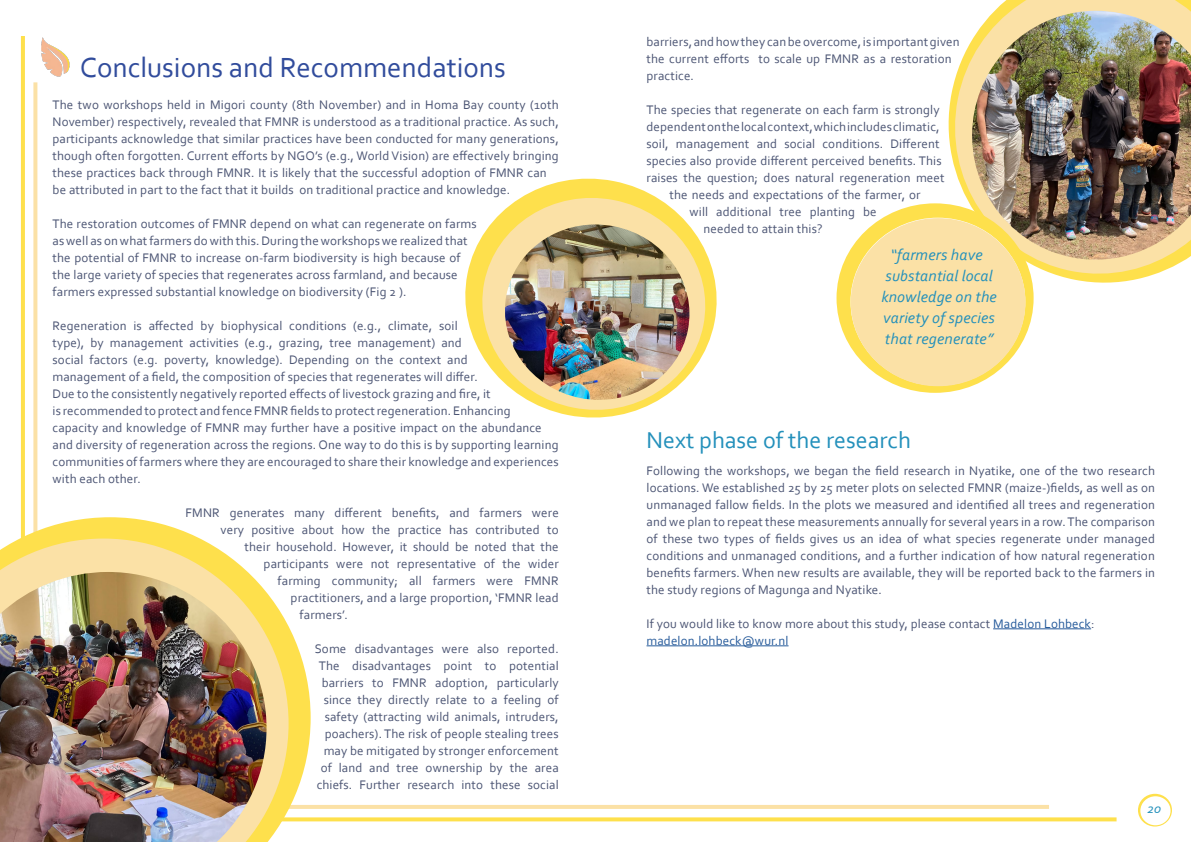
<style>
.page{position:relative;width:1191px;height:842px;background:#fff}
.page>*{position:absolute;margin:0;border:0;box-sizing:border-box;transform-origin:0 0}
.t1{font:29px "Corbel";color:#314c9c}
.t2{font:24px "Corbel";color:#2390bb}
.t3{font:italic 16px/21px "Corbel";letter-spacing:.01em;color:#2390bb;text-align:center}
.t4{font:italic 14px "Corbel";color:#2390bb}
.t5{font:13px/17px "Corbel";letter-spacing:.01em;color:#4c5574}
.s1{color:#275b9b}
</style>
<div class="page">
<hr style="left:21px;top:36px;width:4px;height:576px;background:#fee04c">
<svg style="left:33px;top:82px;width:4px;height:435px;background:#fbe4af"></svg>
<svg style="left:311px;top:817px;width:805px;height:4px;background:#fee35e"></svg>
<hr style="left:139px;top:805px;width:910px;height:4px;background:#fbe1a6">
<svg style="left:20px;top:517px;width:291px;height:305px"></svg>
<svg style="left:0;top:538px;width:288px;height:304px;fill:#fee1a6"></svg>
<img style="left:0;top:572px;width:266px;height:270px">
<svg style="left:1138px;top:794px;width:34px;height:32px"></svg>
<hr style="left:993px;top:628px;width:98px;height:1px;background:#275b9b">
<hr style="left:646px;top:645px;width:142px;height:1px;background:#275b9b">
<svg style="left:948px;top:0;width:243px;height:283px"></svg>
<img style="left:961px;top:11px;width:230px;height:250px">
<svg style="left:465px;top:178px;width:252px;height:159px"></svg>
<svg style="left:473px;top:188px;width:241px;height:230px"></svg>
<img style="left:497px;top:224px;width:200px;height:184px">
<svg style="left:836px;top:203px;width:197px;height:190px"></svg>
<div style="left:850px;top:218px;width:175px;height:168px;background:#fbe1a6;border-radius:50%"></div>
<img style="left:41px;top:37px;width:28px;height:40px">
<h1 class="t1" style="left:80px;top:49px;width:427px">Conclusions and Recommendations</h1>
<p class="t5" style="left:53px;top:96px;width:508px">The two workshops held in Migori county (8th November) and in Homa Bay county (10th November) respectively, revealed that FMNR is understood as a traditional practice. As such, participants acknowledge that similar practices have been conducted for many generations, though often forgotten. Current efforts by NGO’s (e.g., World Vision) are effectively bringing these practices back through FMNR. It is likely that the successful adoption of FMNR can be attributed in part to the fact that it builds on traditional practice and knowledge.</p>
<p class="t5" style="left:53px;top:215px;width:425px">The restoration outcomes of FMNR depend on what can regenerate on farms as well as on what farmers do with this. During the workshops we realized that the potential of FMNR to increase on-farm biodiversity is high because of the large variety of species that regenerates across farmland, and because farmers expressed substantial knowledge on biodiversity (Fig 2 ).</p>
<p class="t5" style="left:53px;top:317px;width:508px">Regeneration is affected by biophysical conditions (e.g., climate, soil<br>type), by management activities (e.g., grazing, tree management) and<br>social factors (e.g. poverty, knowledge). Depending on the context and<br>management of a field, the composition of species that regenerates will differ.<br>Due to the consistently negatively reported effects of livestock grazing and fire, it<br>is recommended to protect and fence FMNR fields to protect regeneration. Enhancing capacity and knowledge of FMNR may further have a positive impact on the abundance and diversity of regeneration across the regions. One way to do this is by supporting learning communities of farmers where they are encouraged to share their knowledge and experiences with each other.</p>
<p class="t5" style="left:186px;top:504px;width:375px">FMNR generates many different benefits, and farmers were</p>
<p class="t5" style="left:221px;top:521px;width:340px">very positive about how the practice has contributed to</p>
<p class="t5" style="left:245px;top:538px;width:315px">their household. However, it should be noted that the</p>
<p class="t5" style="left:264px;top:555px;width:297px">participants were not representative of the wider</p>
<p class="t5" style="left:278px;top:572px;width:282px">farming community; all farmers were FMNR</p>
<p class="t5" style="left:291px;top:589px;width:270px">practitioners, and a large proportion, ‘FMNR lead</p>
<p class="t5" style="left:300px;top:606px;width:50px">farmers’.</p>
<p class="t5" style="left:315px;top:640px;width:246px;text-align:right">Some disadvantages were also reported.<br>The disadvantages point to potential barriers to FMNR adoption, particularly since they directly relate to a feeling of safety (attracting wild animals, intruders, poachers). The risk of people stealing trees may be mitigated by stronger enforcement of land and tree ownership by the area chiefs. Further research into these social</p>
<p class="t5" style="left:646px;top:32px;width:315px">barriers, and how they can be overcome, is important given the current efforts to scale up FMNR as a restoration practice.</p>
<p class="t5" style="left:646px;top:100px;width:295px">The species that regenerate on each farm is strongly</p>
<p class="t5" style="left:646px;top:117px;width:294px">dependent on the local context, which includes climatic,</p>
<p class="t5" style="left:646px;top:134px;width:295px">soil, management and social conditions. Different</p>
<p class="t5" style="left:646px;top:151px;width:297px">species also provide different perceived benefits. This</p>
<p class="t5" style="left:646px;top:168px;width:300px">raises the question; does natural regeneration meet</p>
<p class="t5" style="left:669px;top:185px;width:253px">the needs and expectations of the farmer, or</p>
<p class="t5" style="left:689px;top:202px;width:189px">will additional tree planting be</p>
<p class="t5" style="left:703px;top:219px;width:121px">needed to attain this?</p>
<p class="t3" style="left:881px;top:244px;width:117px">“farmers have substantial local knowledge on the variety of species that regenerate”</p>
<h2 class="t2" style="left:646px;top:425px;width:266px">Next phase of the research</h2>
<p class="t5" style="left:646px;top:461px;width:510px;text-align:justify">Following the workshops, we began the field research in Nyatike, one of the two research locations. We established 25 by 25 meter plots on selected FMNR (maize-)fields, as well as on unmanaged fallow fields. In the plots we measured and identified all trees and regeneration and we plan to repeat these measurements annually for several years in a row. The comparison of these two types of fields gives us an idea of what species regenerate under managed conditions and unmanaged conditions, and a further indication of how natural regeneration benefits farmers. When new results are available, they will be reported back to the farmers in the study regions of Magunga and Nyatike.</p>
<p class="t5" style="left:646px;top:614px;width:449px">If you would like to know more about this study, please contact <span class="s1">Madelon Lohbeck</span>: <span class="s1">madelon.lohbeck@wur.nl</span></p>
<p class="t4" style="left:1147px;top:800px;width:16px">20</p>
</div>
